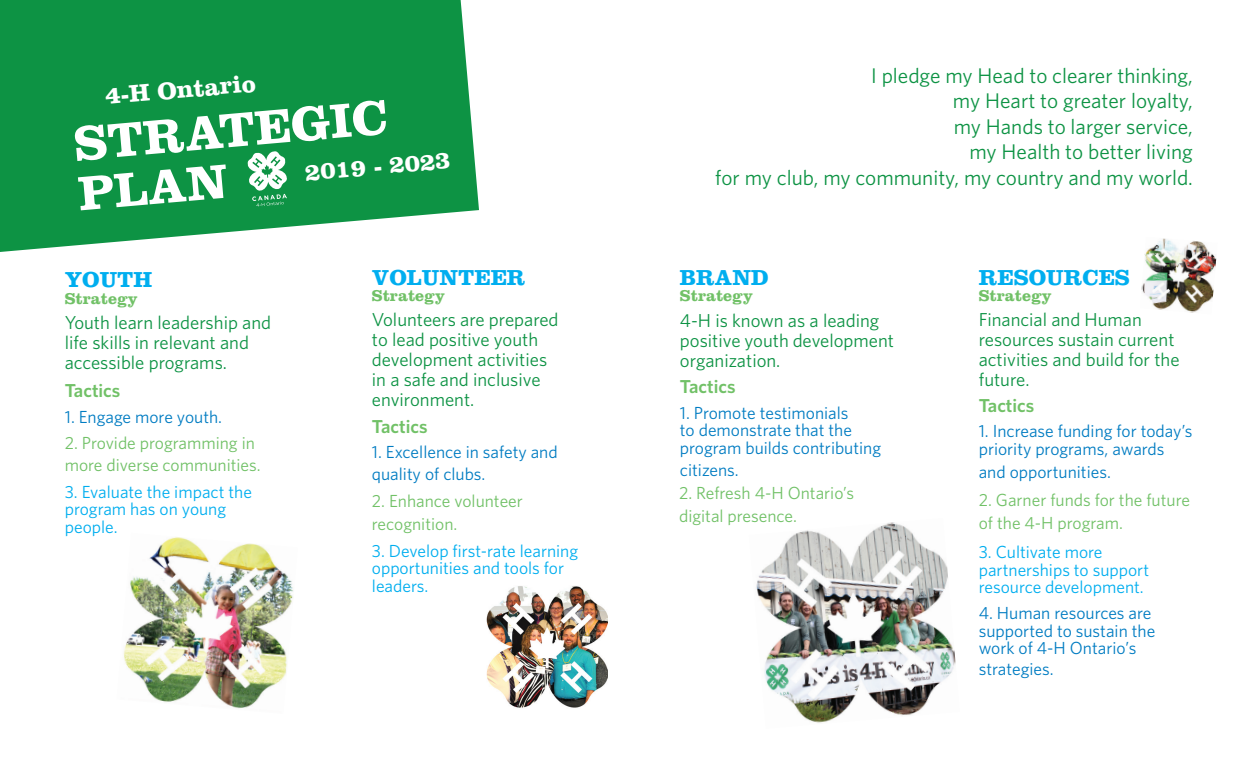
<style>
.page{position:relative;width:1260px;height:765px;background:#fff}
.page>*{position:absolute;margin:0;border:0;box-sizing:border-box;transform-origin:0 0}
.t1{font:700 50px/50px "Clarendon";color:#fff}
.t2{font:700 25px "Clarendon";color:#fff}
.t3{font:700 22.5px "Clarendon";color:#00aeef}
.t4{font:21.25px "Whitney HTF";color:#0d9344}
.t5{font:18.75px/20px "Whitney HTF";color:#0d9344}
.t6{font:600 18.75px "Whitney HTF";color:#71c167}
.t7{font:17.5px/17.5px "Whitney HTF";color:#007cc2}
.t8{font:17.5px/17.5px "Whitney HTF";color:#00aeef}
.t9{font:17.5px/22.5px "Whitney HTF";color:#71c167}
.t10{font:700 16.25px "Clarendon";color:#71c167}
</style>
<div class="page">
<svg style="left:0;top:0;width:479px;height:252px;background:#259d57"></svg>
<svg style="left:247px;top:150px;width:41px;height:57px"></svg>
<img style="left:123px;top:537px;width:170px;height:172px">
<img style="left:486px;top:586px;width:121px;height:122px">
<img style="left:756px;top:522px;width:200px;height:201px">
<img style="left:1141px;top:238px;width:76px;height:75px">
<p class="t2" style="left:104px;top:81px;width:152px;rotate:-5deg">4-H Ontario</p>
<p class="t1" style="left:72px;top:118px;width:316px;rotate:-5deg">STRATEGIC<br>PLAN</p>
<p class="t2" style="left:304px;top:157px;width:147px;rotate:-5deg">2019 - 2023</p>
<p class="t3" style="left:65px;top:266px;width:89px">YOUTH</p>
<p class="t10" style="left:65px;top:288px;width:75px">Strategy</p>
<p class="t5" style="left:65px;top:312px;width:208px">Youth learn leadership and life skills in relevant and accessible programs.</p>
<p class="t6" style="left:65px;top:379px;width:57px">Tactics</p>
<p class="t7" style="left:65px;top:408px;width:159px">1. Engage more youth.</p>
<p class="t9" style="left:65px;top:431px;width:197px">2. Provide programming in more diverse communities.</p>
<p class="t8" style="left:65px;top:482px;width:189px">3. Evaluate the impact the program has on young people.</p>
<p class="t3" style="left:372px;top:264px;width:155px">VOLUNTEER</p>
<p class="t10" style="left:372px;top:286px;width:75px">Strategy</p>
<p class="t5" style="left:372px;top:309px;width:188px">Volunteers are prepared to lead positive youth development activities in a safe and inclusive environment.</p>
<p class="t6" style="left:372px;top:415px;width:57px">Tactics</p>
<p class="t7" style="left:372px;top:440px;width:187px;line-height:22.5px">1. Excellence in safety and quality of clubs.</p>
<p class="t9" style="left:372px;top:490px;width:152px">2. Enhance volunteer recognition.</p>
<p class="t8" style="left:372px;top:542px;width:208px">3. Develop first-rate learning opportunities and tools for leaders.</p>
<p class="t4" style="left:871px;top:63px;width:323px">I pledge my Head to clearer thinking,</p>
<p class="t4" style="left:953px;top:88px;width:241px">my Heart to greater loyalty,</p>
<p class="t4" style="left:954px;top:114px;width:241px">my Hands to larger service,</p>
<p class="t4" style="left:969px;top:139px;width:225px">my Health to better living</p>
<p class="t4" style="left:715px;top:165px;width:479px">for my club, my community, my country and my world.</p>
<p class="t3" style="left:680px;top:264px;width:90px">BRAND</p>
<p class="t10" style="left:680px;top:286px;width:75px">Strategy</p>
<p class="t5" style="left:680px;top:310px;width:216px">4-H is known as a leading positive youth development organization.</p>
<p class="t6" style="left:680px;top:375px;width:57px">Tactics</p>
<p class="t7" style="left:680px;top:403px;width:203px">1. Promote testimonials<br>to demonstrate that the program builds contributing</p>
<p class="t7" style="left:680px;top:461px;width:60px">citizens.</p>
<p class="t9" style="left:679px;top:482px;width:177px">2. Refresh 4-H Ontario’s digital presence.</p>
<p class="t3" style="left:979px;top:264px;width:153px">RESOURCES</p>
<p class="t10" style="left:979px;top:286px;width:75px">Strategy</p>
<p class="t5" style="left:979px;top:309px;width:202px">Financial and Human resources sustain current activities and build for the future.</p>
<p class="t6" style="left:979px;top:394px;width:57px">Tactics</p>
<p class="t7" style="left:979px;top:421px;width:215px;line-height:18.8px">1. Increase funding for today’s priority programs, awards</p>
<p class="t7" style="left:979px;top:463px;width:134px">and opportunities.</p>
<p class="t9" style="left:979px;top:489px;width:213px">2. Garner funds for the future of the 4-H program.</p>
<p class="t8" style="left:979px;top:543px;width:172px">3. Cultivate more partnerships to support resource development.</p>
<p class="t7" style="left:979px;top:604px;width:178px">4. Human resources are supported to sustain the work of 4-H Ontario’s</p>
<p class="t7" style="left:979px;top:660px;width:76px">strategies.</p>
</div>
